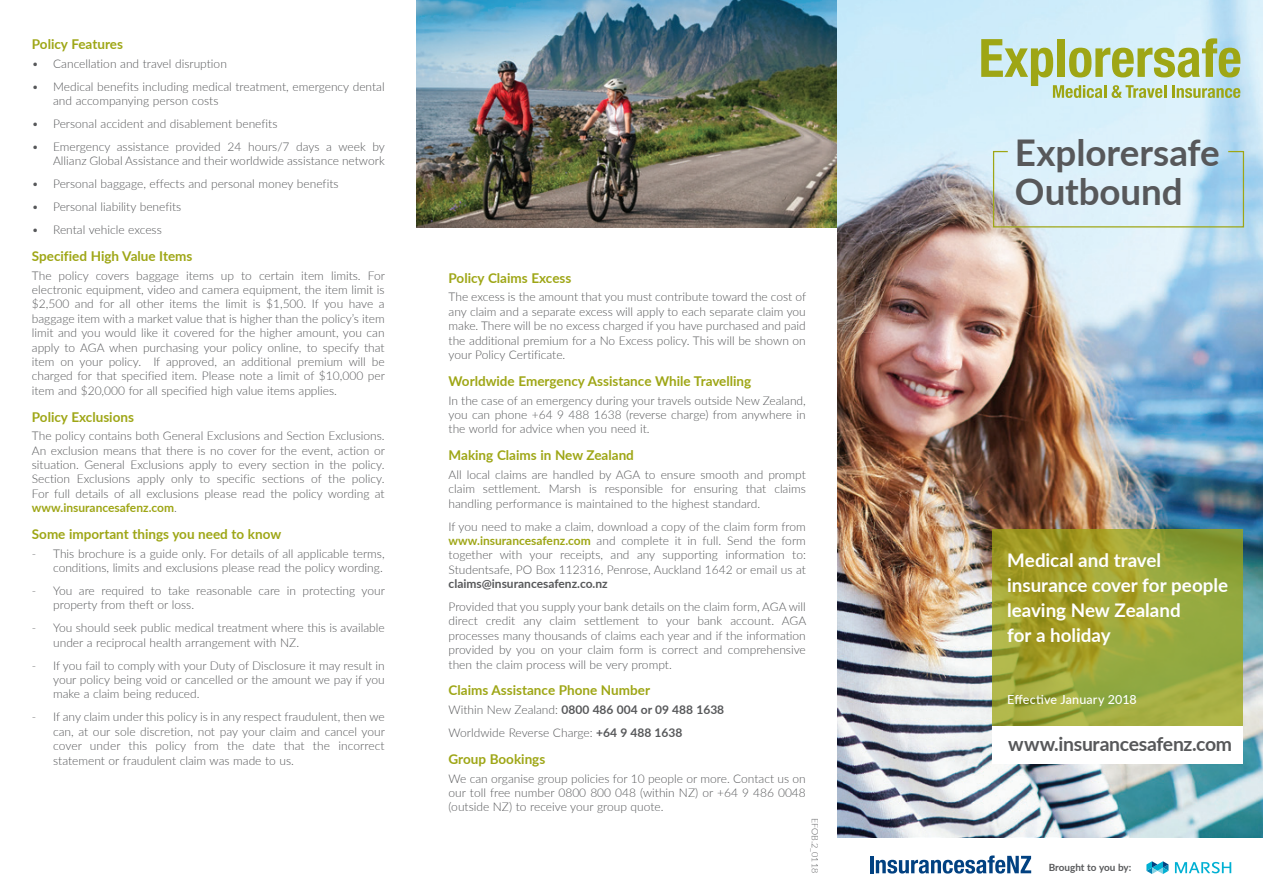
<style>
.page{position:relative;width:1263px;height:893px;background:#fff}
.page>*{position:absolute;margin:0;border:0;box-sizing:border-box;transform-origin:0 0}
.Title_40_46_375_ASL{font:700 36.75px/39.8px "Lato";letter-spacing:-.005em;color:#57585a}
.Title_40_46_375_ASL-2{font:700 19.35px "Lato";letter-spacing:-.015em;color:#57585a}
.Title_40_46_375_ASL-3{font:700 18.75px/25px "Lato";color:#fff}
.Purple_Header{font:700 13.5px "Lato";color:#9ea615}
.Title_40_46_375_ASL-4{font:500 12.45px "Lato";letter-spacing:.015em;color:#fff}
.StudentSafe_Body{font:300 12px/14.4px "Lato";color:#57585a;text-align:justify}
.StudentSafe_Body-2{font:700 12px "Lato";color:#57585a}
.Body_Text_2_-_16mm_I{font:700 9.9px "Lato";letter-spacing:-.005em;color:#57585a}
.StudentSafe_Body-3{font:300 9px "Lato";color:#57585a}
.s1{font-weight:700;color:#9ea615}
.s2{font-weight:700}
.s3{font-weight:300}
</style>
<div class="page">
<hr style="left:870px;top:856px;width:3px;height:17px;background:#014181">
<svg style="left:876px;top:855px;width:155px;height:18px"></svg>
<img style="left:417px;top:0;width:421px;height:227px">
<img style="left:838px;top:0;width:425px;height:838px">
<svg style="left:993px;top:529px;width:250px;height:197px;background:#9ca436"></svg>
<div style="left:993px;top:726px;width:250px;height:37px;background:#fff"></div>
<svg style="left:992px;top:150px;width:253px;height:78px;background:#d1e7ee"></svg>
<svg style="left:1146px;top:861px;width:22px;height:13px"></svg>
<svg style="left:1175px;top:862px;width:56px;height:11px"></svg>
<svg style="left:981px;top:38px;width:259px;height:60px;background:#bdd2a3"></svg>
<p class="Purple_Header" style="left:32px;top:34px;width:93px">Policy Features</p>
<p class="StudentSafe_Body" style="left:32px;top:56px;width:197px">• Cancellation and travel disruption</p>
<p class="StudentSafe_Body" style="left:53px;top:79px;width:333px;text-indent:-21px">• Medical benefits including medical treatment, emergency dental and accompanying person costs</p>
<p class="StudentSafe_Body" style="left:32px;top:116px;width:247px">• Personal accident and disablement benefits</p>
<p class="StudentSafe_Body" style="left:32px;top:139px;width:355px;text-align:right">• Emergency assistance provided 24 hours/7 days a week by<br>Allianz Global Assistance and their worldwide assistance network</p>
<p class="StudentSafe_Body" style="left:32px;top:176px;width:308px">• Personal baggage, effects and personal money benefits</p>
<p class="StudentSafe_Body" style="left:32px;top:199px;width:151px">• Personal liability benefits</p>
<p class="StudentSafe_Body" style="left:32px;top:222px;width:131px">• Rental vehicle excess</p>
<p class="Purple_Header" style="left:32px;top:246px;width:162px">Specified High Value Items</p>
<p class="StudentSafe_Body" style="left:32px;top:268px;width:355px">The policy covers baggage items up to certain item limits. For electronic equipment, video and camera equipment, the item limit is $2,500 and for all other items the limit is $1,500. If you have a baggage item with a market value that is higher than the policy’s item limit and you would like it covered for the higher amount, you can apply to AGA when purchasing your policy online, to specify that item on your policy. If approved, an additional premium will be charged for that specified item. Please note a limit of $10,000 per item and $20,000 for all specified high value items applies.</p>
<p class="Purple_Header" style="left:32px;top:407px;width:104px">Policy Exclusions</p>
<p class="StudentSafe_Body" style="left:32px;top:428px;width:355px">The policy contains both General Exclusions and Section Exclusions.<br>An exclusion means that there is no cover for the event, action or situation. General Exclusions apply to every section in the policy.<br>Section Exclusions apply only to specific sections of the policy.<br>For full details of all exclusions please read the policy wording at <span class="s1">www.insurancesafenz.com</span>.</p>
<p class="Purple_Header" style="left:32px;top:524px;width:251px">Some important things you need to know</p>
<p class="StudentSafe_Body" style="left:32px;top:546px;width:354px;text-align:right">- This brochure is a guide only. For details of all applicable terms, conditions, limits and exclusions please read the policy wording.</p>
<p class="StudentSafe_Body" style="left:53px;top:583px;width:333px;text-indent:-21px">- You are required to take reasonable care in protecting your property from theft or loss.</p>
<p class="StudentSafe_Body" style="left:53px;top:620px;width:333px;text-indent:-21px">- You should seek public medical treatment where this is available under a reciprocal health arrangement with NZ.</p>
<p class="StudentSafe_Body" style="left:53px;top:658px;width:333px;text-indent:-21px">- If you fail to comply with your Duty of Disclosure it may result in your policy being void or cancelled or the amount we pay if you make a claim being reduced.</p>
<p class="StudentSafe_Body" style="left:53px;top:709px;width:333px;text-indent:-21px">- If any claim under this policy is in any respect fraudulent, then we can, at our sole discretion, not pay your claim and cancel your cover under this policy from the date that the incorrect statement or fraudulent claim was made to us.</p>
<p class="Purple_Header" style="left:449px;top:268px;width:124px">Policy Claims Excess</p>
<p class="StudentSafe_Body" style="left:449px;top:289px;width:359px">The excess is the amount that you must contribute toward the cost of any claim and a separate excess will apply to each separate claim you make. There will be no excess charged if you have purchased and paid the additional premium for a No Excess policy. This will be shown on your Policy Certificate.</p>
<p class="Purple_Header" style="left:449px;top:371px;width:304px">Worldwide Emergency Assistance While Travelling</p>
<p class="StudentSafe_Body" style="left:449px;top:393px;width:359px">In the case of an emergency during your travels outside New Zealand, you can phone +64 9 488 1638 (reverse charge) from anywhere in the world for advice when you need it.</p>
<p class="Purple_Header" style="left:449px;top:445px;width:187px">Making Claims in New Zealand</p>
<p class="StudentSafe_Body" style="left:449px;top:467px;width:359px">All local claims are handled by AGA to ensure smooth and prompt claim settlement. Marsh is responsible for ensuring that claims handling performance is maintained to the highest standard.</p>
<p class="StudentSafe_Body" style="left:449px;top:519px;width:359px">If you need to make a claim, download a copy of the claim form from <span class="s1">www.insurancesafenz.com</span> and complete it in full. Send the form together with your receipts, and any supporting information to:<br>Studentsafe, PO Box 112316, Penrose, Auckland 1642 or email us at <span class="s2">claims@insurancesafenz.co.nz</span></p>
<p class="StudentSafe_Body" style="left:449px;top:599px;width:359px">Provided that you supply your bank details on the claim form, AGA will direct credit any claim settlement to your bank account. AGA processes many thousands of claims each year and if the information provided by you on your claim form is correct and comprehensive then the claim process will be very prompt.</p>
<p class="Purple_Header" style="left:449px;top:681px;width:203px">Claims Assistance Phone Number</p>
<p class="StudentSafe_Body-2" style="left:449px;top:701px;width:277px"><span class="s3">Within New Zealand:</span> 0800 486 004 or 09 488 1638</p>
<p class="StudentSafe_Body" style="left:449px;top:725px;width:235px">Worldwide Reverse Charge: <span class="s2">+64 9 488 1638</span></p>
<p class="Purple_Header" style="left:449px;top:749px;width:98px">Group Bookings</p>
<p class="StudentSafe_Body" style="left:449px;top:771px;width:359px">We can organise group policies for 10 people or more. Contact us on our toll free number 0800 800 048 (within NZ) or +64 9 486 0048 (outside NZ) to receive your group quote.</p>
<p class="StudentSafe_Body-3" style="left:821px;top:818px;width:57px;rotate:90deg">EFOB.2_0118</p>
<p class="Title_40_46_375_ASL" style="left:1015px;top:131px;width:206px">Explorersafe<br>Outbound</p>
<p class="Title_40_46_375_ASL-3" style="left:1007px;top:547px;width:222px">Medical and travel insurance cover for people leaving New Zealand<br>for a holiday</p>
<p class="Title_40_46_375_ASL-4" style="left:1007px;top:691px;width:131px">Effective January 2018</p>
<p class="Title_40_46_375_ASL-2" style="left:1008px;top:729px;width:225px">www.insurancesafenz.com</p>
<p class="Body_Text_2_-_16mm_I" style="left:1049px;top:860px;width:84px">Brought to you by:</p>
</div>
